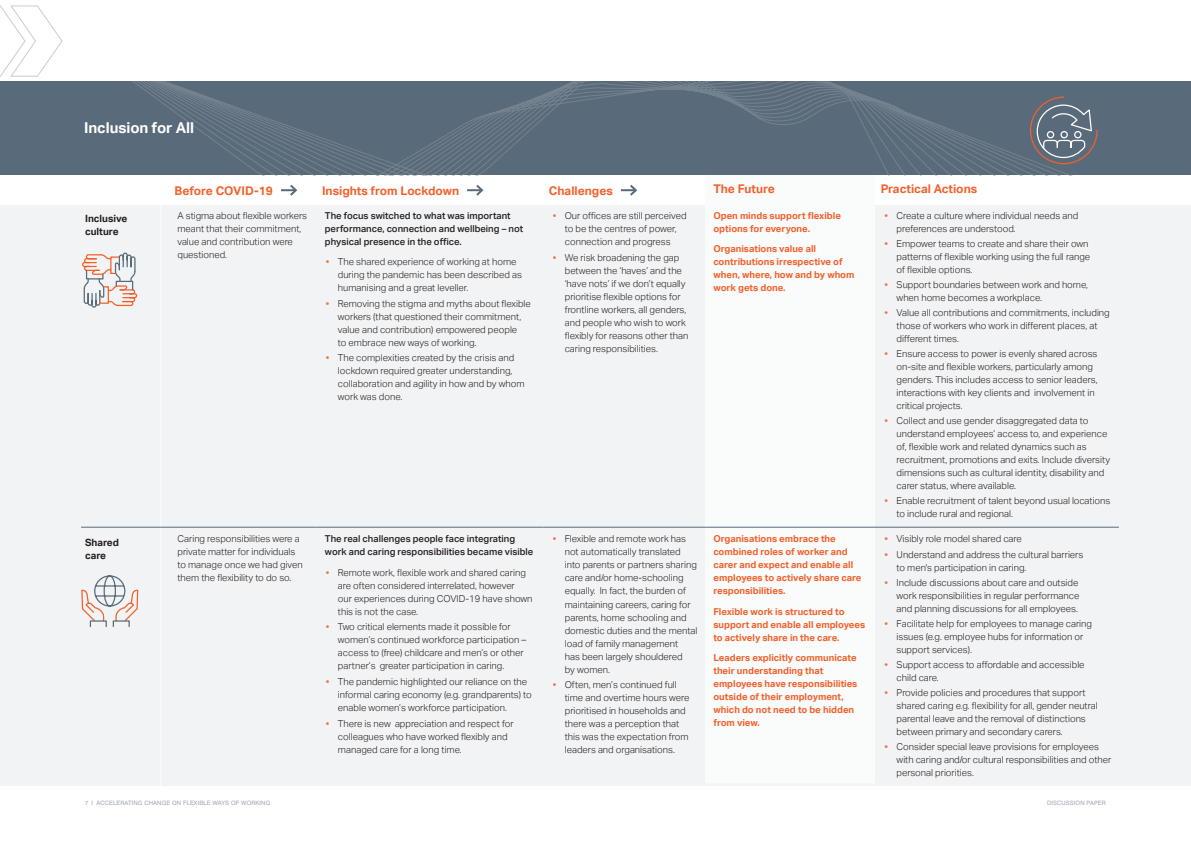
<style>
.page{position:relative;width:1191px;height:842px;background:#fff}
.page>*{position:absolute;margin:0;border:0;box-sizing:border-box;transform-origin:0 0}
.B_Head_orange{font:700 15px "Aktiv Grotesk";letter-spacing:-.005em;color:#fff}
.bodycopy{font:700 12px "Aktiv Grotesk";color:#f2602b}
.bodycopy-2{font:700 10px/13.5px "Aktiv Grotesk";color:#231f20}
.bodycopy-3{font:300 9.5px/13px "Aktiv Grotesk";color:#231f20}
.bodycopy-4{font:700 9.5px/13px "Aktiv Grotesk";color:#f2602b}
.bodycopy-5{font:500 9.5px/13px "Aktiv Grotesk";color:#231f20}
.doc_title{font:6px "Swiss 721 BT";letter-spacing:.02em;color:#9ea5af}
.s1{font-weight:500;color:#f2703c}
</style>
<div class="page">
<div style="left:0;top:205px;width:1191px;height:580px;background:#f2f3f4"></div>
<hr style="left:160px;top:203px;width:1px;height:592px;background:#fff">
<hr style="left:81px;top:527px;width:88px;height:1px;background:#596b7a">
<hr style="left:169px;top:527px;width:147px;height:1px;background:#596b7a">
<hr style="left:316px;top:527px;width:227px;height:1px;background:#596b7a">
<hr style="left:543px;top:527px;width:162px;height:1px;background:#596b7a">
<hr style="left:705px;top:527px;width:170px;height:1px;background:#596b7a">
<hr style="left:875px;top:527px;width:244px;height:1px;background:#596b7a">
<svg style="left:281px;top:185px;width:17px;height:11px"></svg>
<svg style="left:467px;top:185px;width:17px;height:11px"></svg>
<svg style="left:621px;top:185px;width:16px;height:11px"></svg>
<svg style="left:0;top:5px;width:63px;height:72px"></svg>
<div style="left:90px;top:620px;width:17px;height:7px;border:1px solid #596b7a"></div>
<div style="left:113px;top:620px;width:17px;height:7px;border:1px solid #596b7a"></div>
<svg style="left:81px;top:575px;width:58px;height:47px"></svg>
<svg style="left:82px;top:252px;width:56px;height:56px"></svg>
<div style="left:0;top:81px;width:1191px;height:94px;background:#596b7a"></div>
<svg style="left:132px;top:81px;width:938px;height:94px"></svg>
<svg style="left:1029px;top:96px;width:69px;height:69px"></svg>
<p class="B_Head_orange" style="left:84px;top:119px;width:111px">Inclusion for All</p>
<p class="bodycopy" style="left:175px;top:183px;width:100px">Before COVID-19</p>
<p class="bodycopy" style="left:322px;top:183px;width:138px">Insights from Lockdown</p>
<p class="bodycopy" style="left:549px;top:183px;width:65px">Challenges</p>
<p class="bodycopy" style="left:713px;top:182px;width:63px">The Future</p>
<p class="bodycopy" style="left:880px;top:182px;width:98px">Practical Actions</p>
<p class="bodycopy-2" style="left:85px;top:212px;width:44px">Inclusive culture</p>
<p class="bodycopy-3" style="left:177px;top:209px;width:131px">A stigma about flexible workers meant that their commitment, value and contribution were questioned.</p>
<p class="bodycopy-5" style="left:325px;top:209px;width:200px">The focus switched to what was important performance, connection and wellbeing – not physical presence in the office.</p>
<p class="bodycopy-3" style="left:338px;top:255px;width:185px;text-indent:-12px"><span class="s1">•</span> The shared experience of working at home during the pandemic has been described as humanising and a great leveller.</p>
<p class="bodycopy-3" style="left:338px;top:297px;width:194px;text-indent:-12px"><span class="s1">•</span> Removing the stigma and myths about flexible workers (that questioned their commitment, value and contribution) empowered people<br>to embrace new ways of working.</p>
<p class="bodycopy-3" style="left:338px;top:352px;width:188px;text-indent:-12px"><span class="s1">•</span> The complexities created by the crisis and lockdown required greater understanding, collaboration and agility in how and by whom work was done.</p>
<p class="bodycopy-3" style="left:553px;top:209px;width:135px;text-align:center"><span class="s1">•</span> Our offices are still perceived to be the centres of power, connection and progress</p>
<p class="bodycopy-3" style="left:565px;top:251px;width:125px;text-indent:-12px"><span class="s1">•</span> We risk broadening the gap between the ‘haves’ and the ‘have nots’ if we don’t equally prioritise flexible options for frontline workers, all genders, and people who wish to work flexibly for reasons other than caring responsibilities.</p>
<p class="bodycopy-4" style="left:713px;top:209px;width:129px">Open minds support flexible options for everyone.</p>
<p class="bodycopy-4" style="left:713px;top:242px;width:142px">Organisations value all contributions irrespective of when, where, how and by whom work gets done.</p>
<p class="bodycopy-2" style="left:85px;top:535px;width:36px">Shared care</p>
<p class="bodycopy-3" style="left:177px;top:533px;width:127px">Caring responsibilities were a private matter for individuals to manage once we had given them the flexibility to do so.</p>
<p class="bodycopy-5" style="left:325px;top:533px;width:210px">The real challenges people face integrating work and caring responsibilities became visible</p>
<p class="bodycopy-3" style="left:338px;top:566px;width:196px;text-indent:-12px"><span class="s1">•</span> Remote work, flexible work and shared caring are often considered interrelated, however<br>our experiences during COVID-19 have shown this is not the case.</p>
<p class="bodycopy-3" style="left:338px;top:621px;width:190px;text-indent:-12px"><span class="s1">•</span> Two critical elements made it possible for women’s continued workforce participation – access to (free) childcare and men’s or other partner’s greater participation in caring.</p>
<p class="bodycopy-3" style="left:338px;top:675px;width:195px;text-indent:-12px"><span class="s1">•</span> The pandemic highlighted our reliance on the informal caring economy (e.g. grandparents) to enable women’s workforce participation.</p>
<p class="bodycopy-3" style="left:338px;top:717px;width:177px;text-indent:-12px"><span class="s1">•</span> There is new appreciation and respect for colleagues who have worked flexibly and managed care for a long time.</p>
<p class="bodycopy-3" style="left:565px;top:533px;width:134px;text-indent:-12px"><span class="s1">•</span> Flexible and remote work has not automatically translated into parents or partners sharing care and/or home-schooling equally. In fact, the burden of maintaining careers, caring for parents, home schooling and domestic duties and the mental load of family management<br>has been largely shouldered<br>by women.</p>
<p class="bodycopy-3" style="left:565px;top:678px;width:126px;text-indent:-12px"><span class="s1">•</span> Often, men’s continued full time and overtime hours were prioritised in households and there was a perception that this was the expectation from leaders and organisations.</p>
<p class="bodycopy-4" style="left:713px;top:533px;width:150px">Organisations embrace the combined roles of worker and carer and expect and enable all employees to actively share care responsibilities.</p>
<p class="bodycopy-4" style="left:713px;top:605px;width:153px">Flexible work is structured to support and enable all employees to actively share in the care.</p>
<p class="bodycopy-4" style="left:713px;top:651px;width:145px">Leaders explicitly communicate their understanding that employees have responsibilities outside of their employment, which do not need to be hidden from view.</p>
<p class="bodycopy-3" style="left:896px;top:209px;width:183px;text-indent:-12px"><span class="s1">•</span> Create a culture where individual needs and preferences are understood.</p>
<p class="bodycopy-3" style="left:896px;top:237px;width:195px;text-indent:-12px"><span class="s1">•</span> Empower teams to create and share their own patterns of flexible working using the full range of flexible options.</p>
<p class="bodycopy-3" style="left:896px;top:278px;width:193px;text-indent:-12px"><span class="s1">•</span> Support boundaries between work and home, when home becomes a workplace.</p>
<p class="bodycopy-3" style="left:896px;top:306px;width:215px;text-indent:-12px"><span class="s1">•</span> Value all contributions and commitments, including those of workers who work in different places, at different times.</p>
<p class="bodycopy-3" style="left:896px;top:347px;width:202px;text-indent:-12px"><span class="s1">•</span> Ensure access to power is evenly shared across on-site and flexible workers, particularly among genders. This includes access to senior leaders, interactions with key clients and involvement in critical projects.</p>
<p class="bodycopy-3" style="left:896px;top:415px;width:215px;text-indent:-12px"><span class="s1">•</span> Collect and use gender disaggregated data to understand employees’ access to, and experience of, flexible work and related dynamics such as recruitment, promotions and exits. Include diversity dimensions such as cultural identity, disability and carer status, where available.</p>
<p class="bodycopy-3" style="left:896px;top:495px;width:215px;text-indent:-12px"><span class="s1">•</span> Enable recruitment of talent beyond usual locations to include rural and regional.</p>
<p class="bodycopy-3" style="left:884px;top:533px;width:139px"><span class="s1">•</span> Visibly role model shared care</p>
<p class="bodycopy-3" style="left:896px;top:548px;width:188px;text-indent:-12px"><span class="s1">•</span> Understand and address the cultural barriers to men's participation in caring.</p>
<p class="bodycopy-3" style="left:896px;top:576px;width:184px;text-align:justify;text-indent:-12px"><span class="s1">•</span> Include discussions about care and outside work responsibilities in regular performance and planning discussions for all employees.</p>
<p class="bodycopy-3" style="left:896px;top:617px;width:197px;text-indent:-12px"><span class="s1">•</span> Facilitate help for employees to manage caring issues (e.g. employee hubs for information or support services).</p>
<p class="bodycopy-3" style="left:896px;top:658px;width:189px;text-indent:-12px"><span class="s1">•</span> Support access to affordable and accessible child care.</p>
<p class="bodycopy-3" style="left:896px;top:686px;width:203px;text-indent:-12px"><span class="s1">•</span> Provide policies and procedures that support shared caring e.g. flexibility for all, gender neutral parental leave and the removal of distinctions between primary and secondary carers.</p>
<p class="bodycopy-3" style="left:896px;top:740px;width:216px;text-indent:-12px"><span class="s1">•</span> Consider special leave provisions for employees with caring and/or cultural responsibilities and other personal priorities.</p>
<p class="doc_title" style="left:85px;top:800px;width:187px">7 I ACCELERATING CHANGE ON FLEXIBLE WAYS OF WORKING</p>
<p class="doc_title" style="left:1047px;top:800px;width:60px">DISCUSSION PAPER</p>
</div>
